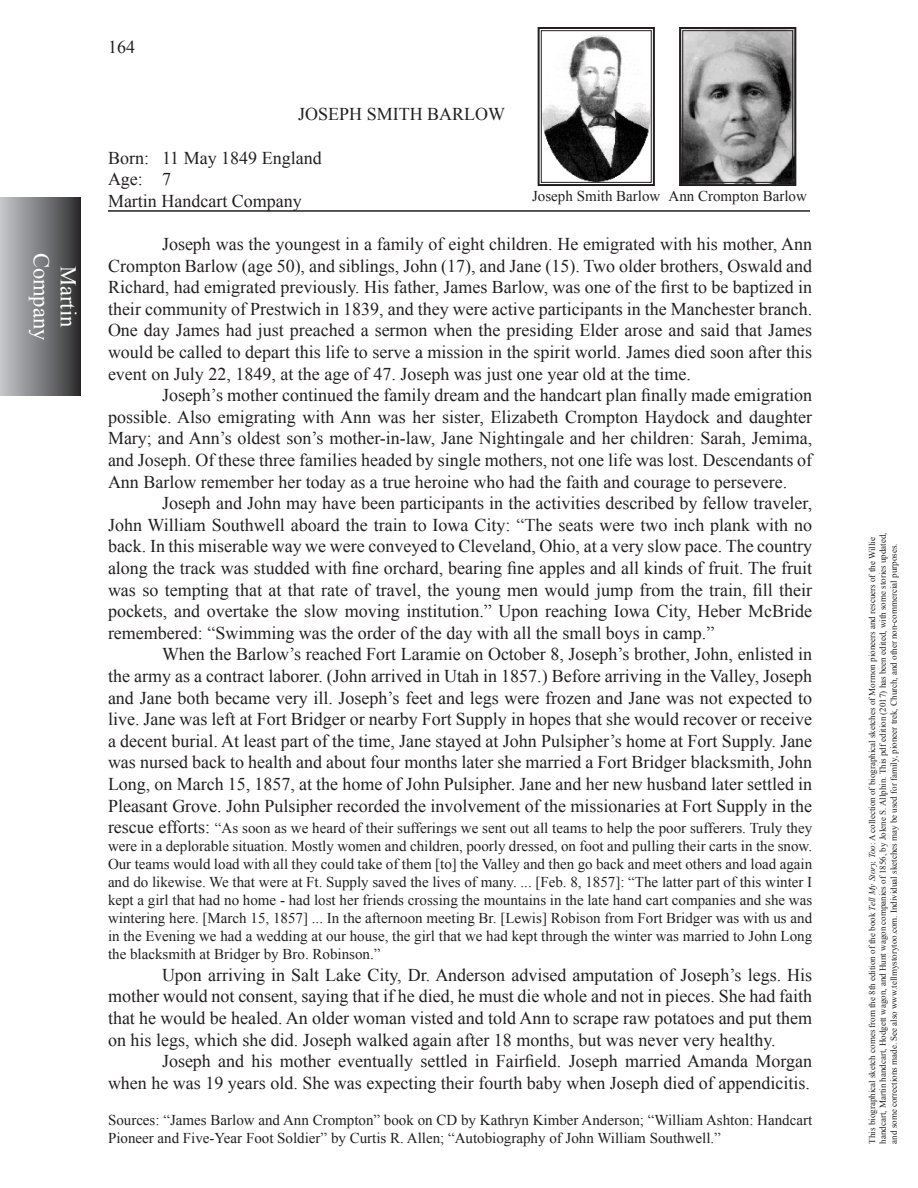
<style>
.page{position:relative;width:918px;height:1188px;background:#fff}
.page>*{position:absolute;margin:0;border:0;box-sizing:border-box;transform-origin:0 0}
.t1{font:22.5px/27px "Times New Roman";color:#fff;text-align:center}
.t2{font:18px/21.6px "Times New Roman";color:#231f20;text-align:justify}
.t3{font:15px/18px "Times New Roman";color:#231f20;text-align:justify}
.t4{font:9px/10.8px "Times New Roman";color:#231f20}
.s1{font-size:18px}
.s2{font-style:italic}
</style>
<div class="page">
<div style="left:0;top:198px;width:81px;height:197px;background:linear-gradient(to right,#c8cace,#2f2f30)"></div>
<hr style="left:108px;top:210px;width:702px;height:2px;background:#231f20">
<svg style="left:537px;top:27px;width:118px;height:159px"></svg>
<div style="left:541px;top:30px;width:111px;height:153px;border:1px solid #231f20"></div>
<svg style="left:679px;top:27px;width:118px;height:159px;background:#8a8989"></svg>
<div style="left:682px;top:30px;width:111px;height:153px;border:1px solid #231f20"></div>
<p class="t1" style="left:82px;top:253px;width:89px;rotate:90deg">Martin<br>Company</p>
<p class="t2" style="left:108px;top:36px;width:28px">164</p>
<p class="t2" style="left:298px;top:103px;width:208px">JOSEPH SMITH BARLOW</p>
<p class="t2" style="left:108px;top:147px;width:215px">Born: 11 May 1849 England</p>
<p class="t2" style="left:108px;top:168px;width:64px">Age: 7</p>
<p class="t2" style="left:108px;top:190px;width:195px">Martin Handcart Company</p>
<p class="t2" style="left:108px;top:233px;width:706px;text-indent:54px">Joseph was the youngest in a family of eight children. He emigrated with his mother, Ann Crompton Barlow (age 50), and siblings, John (17), and Jane (15). Two older brothers, Oswald and Richard, had emigrated previously. His father, James Barlow, was one of the first to be baptized in their community of Prestwich in 1839, and they were active participants in the Manchester branch.</p>
<p class="t2" style="left:108px;top:319px;width:706px">One day James had just preached a sermon when the presiding Elder arose and said that James would be called to depart this life to serve a mission in the spirit world. James died soon after this event on July 22, 1849, at the age of 47. Joseph was just one year old at the time.</p>
<p class="t2" style="left:108px;top:384px;width:706px;text-indent:54px">Joseph’s mother continued the family dream and the handcart plan finally made emigration possible. Also emigrating with Ann was her sister, Elizabeth Crompton Haydock and daughter Mary; and Ann’s oldest son’s mother-in-law, Jane Nightingale and her children: Sarah, Jemima, and Joseph. Of these three families headed by single mothers, not one life was lost. Descendants of Ann Barlow remember her today as a true heroine who had the faith and courage to persevere.</p>
<p class="t2" style="left:108px;top:492px;width:706px;text-indent:54px">Joseph and John may have been participants in the activities described by fellow traveler, John William Southwell aboard the train to Iowa City: “The seats were two inch plank with no back. In this miserable way we were conveyed to Cleveland, Ohio, at a very slow pace. The country along the track was studded with fine orchard, bearing fine apples and all kinds of fruit. The fruit was so tempting that at that rate of travel, the young men would jump from the train, fill their pockets, and overtake the slow moving institution.” Upon reaching Iowa City, Heber McBride remembered: “Swimming was the order of the day with all the small boys in camp.”</p>
<p class="t2" style="left:108px;top:643px;width:706px;text-indent:54px">When the Barlow’s reached Fort Laramie on October 8, Joseph’s brother, John, enlisted in the army as a contract laborer. (John arrived in Utah in 1857.) Before arriving in the Valley, Joseph and Jane both became very ill. Joseph’s feet and legs were frozen and Jane was not expected to live. Jane was left at Fort Bridger or nearby Fort Supply in hopes that she would recover or receive a decent burial. At least part of the time, Jane stayed at John Pulsipher’s home at Fort Supply. Jane was nursed back to health and about four months later she married a Fort Bridger blacksmith, John Long, on March 15, 1857, at the home of John Pulsipher. Jane and her new husband later settled in Pleasant Grove. John Pulsipher recorded the involvement of the missionaries at Fort Supply in the</p>
<p class="t3" style="left:108px;top:819px;width:706px"><span class="s1">rescue efforts:</span> “As soon as we heard of their sufferings we sent out all teams to help the poor sufferers. Truly they were in a deplorable situation. Mostly women and children, poorly dressed, on foot and pulling their carts in the snow.<br>Our teams would load with all they could take of them [to] the Valley and then go back and meet others and load again and do likewise. We that were at Ft. Supply saved the lives of many. ... [Feb. 8, 1857]: “The latter part of this winter I kept a girl that had no home - had lost her friends crossing the mountains in the late hand cart companies and she was wintering here. [March 15, 1857] ... In the afternoon meeting Br. [Lewis] Robison from Fort Bridger was with us and in the Evening we had a wedding at our house, the girl that we had kept through the winter was married to John Long the blacksmith at Bridger by Bro. Robinson.”</p>
<p class="t2" style="left:108px;top:964px;width:706px;text-indent:54px">Upon arriving in Salt Lake City, Dr. Anderson advised amputation of Joseph’s legs. His mother would not consent, saying that if he died, he must die whole and not in pieces. She had faith that he would be healed. An older woman visted and told Ann to scrape raw potatoes and put them on his legs, which she did. Joseph walked again after 18 months, but was never very healthy.</p>
<p class="t2" style="left:108px;top:1050px;width:706px;text-align:right">Joseph and his mother eventually settled in Fairfield. Joseph married Amanda Morgan<br>when he was 19 years old. She was expecting their fourth baby when Joseph died of appendicitis.</p>
<p class="t3" style="left:108px;top:1111px;width:706px">Sources: “James Barlow and Ann Crompton” book on CD by Kathryn Kimber Anderson; “William Ashton: Handcart<br>Pioneer and Five-Year Foot Soldier” by Curtis R. Allen; “Autobiography of John William Southwell.”</p>
<p class="t3" style="left:532px;top:187px;width:130px">Joseph Smith Barlow</p>
<p class="t3" style="left:669px;top:187px;width:140px">Ann Crompton Barlow</p>
<p class="t4" style="left:867px;top:1144px;width:613px;rotate:-90deg">This biographical sketch comes from the 8th edition of the book <span class="s2">Tell My Story, Too</span>: A collection of biographical sketches of Mormon pioneers and rescuers of the Willie handcart, Martin handcart, Hodgett wagon, and Hunt wagon companies of 1856, by Jolene S. Allphin. This pdf edition (2017) has been edited, with some stories updated, and some corrections made. See also www.tellmystorytoo.com. Individual sketches may be used for family, pioneer trek, Church, and other non-commercial purposes.</p>
</div>
